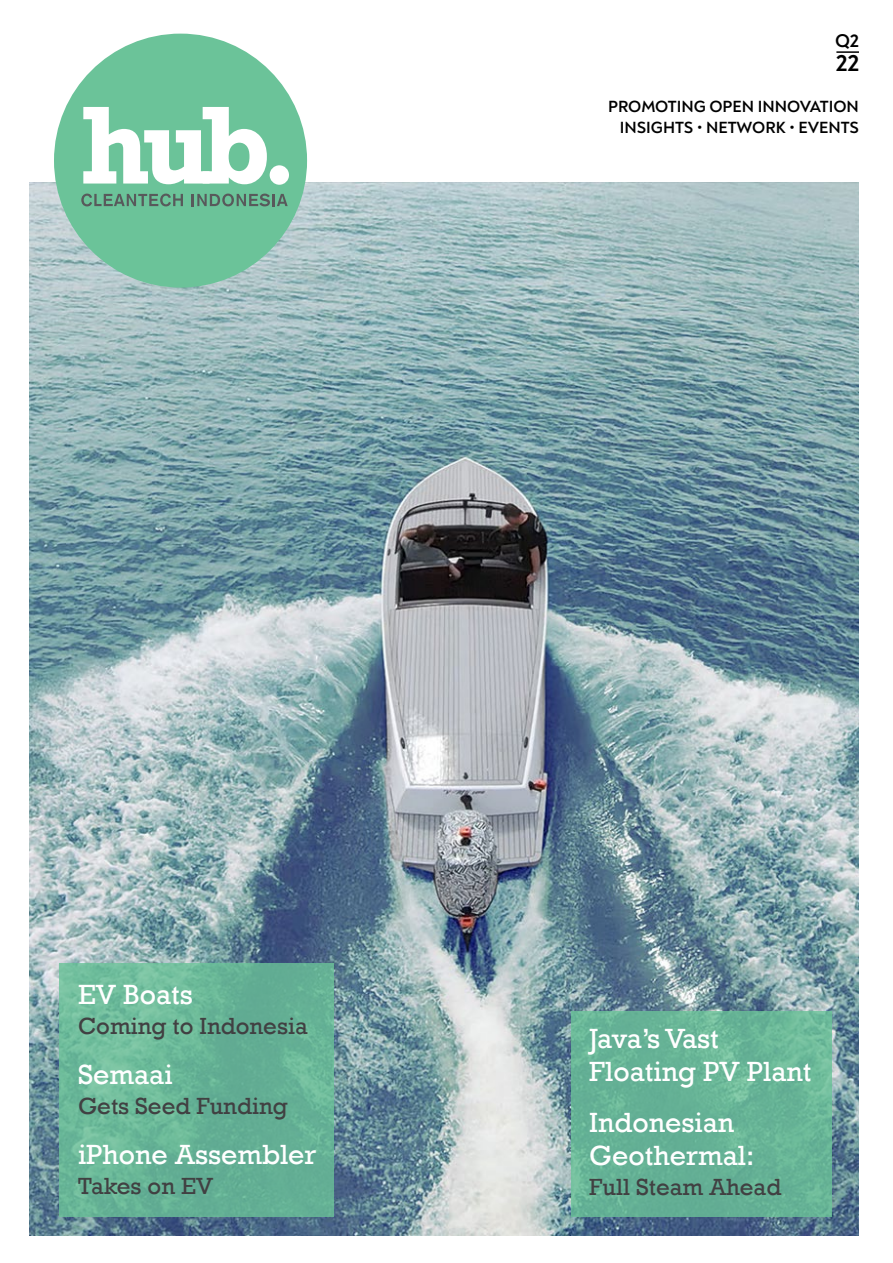
<style>
.page{position:relative;width:893px;height:1263px;background:#fff}
.page>*{position:absolute;margin:0;border:0;box-sizing:border-box;transform-origin:0 0}
.t1{font:28.5px/33px "Rockwell";color:#fff}
.t2{font:24px "Rockwell";color:#414042}
.t3{font:700 24px "Noah";color:#000}
.t4{font:700 18.75px "Noah";color:#000}
.t5{font:700 16.5px/21px "Noah";color:#000;text-align:right}
</style>
<div class="page">
<img style="left:30px;top:183px;width:829px;height:1052px">
<div style="left:54px;top:34px;width:253px;height:254px;background:#6bc399;border-radius:50%"></div>
<svg style="left:83px;top:107px;width:184px;height:77px"></svg>
<div style="left:270px;top:165px;width:19px;height:20px;background:#fff;border-radius:50%"></div>
<svg style="left:81px;top:194px;width:102px;height:12px"></svg>
<svg style="left:192px;top:194px;width:96px;height:12px"></svg>
<svg style="left:60px;top:963px;width:274px;height:254px;background:#69b597"></svg>
<svg style="left:571px;top:1011px;width:260px;height:206px;background:#67b396"></svg>
<hr style="left:836px;top:51px;width:23px;height:2px;background:#000">
<p class="t4" style="left:835px;top:29px;width:25px">Q2</p>
<p class="t3" style="left:836px;top:48px;width:25px">22</p>
<p class="t5" style="left:608px;top:96px;width:252px">PROMOTING OPEN INNOVATION<br>INSIGHTS • NETWORK • EVENTS</p>
<p class="t1" style="left:78px;top:979px;width:116px">EV Boats</p>
<p class="t2" style="left:78px;top:1012px;width:231px">Coming to Indonesia</p>
<p class="t1" style="left:78px;top:1059px;width:96px">Semaai</p>
<p class="t2" style="left:78px;top:1092px;width:211px">Gets Seed Funding</p>
<p class="t1" style="left:78px;top:1139px;width:240px">iPhone Assembler</p>
<p class="t2" style="left:78px;top:1172px;width:137px">Takes on EV</p>
<p class="t1" style="left:589px;top:1023px;width:224px">Java’s Vast<br>Floating PV Plant</p>
<p class="t1" style="left:589px;top:1106px;width:167px">Indonesian<br>Geothermal:</p>
<p class="t2" style="left:589px;top:1172px;width:194px">Full Steam Ahead</p>
</div>
